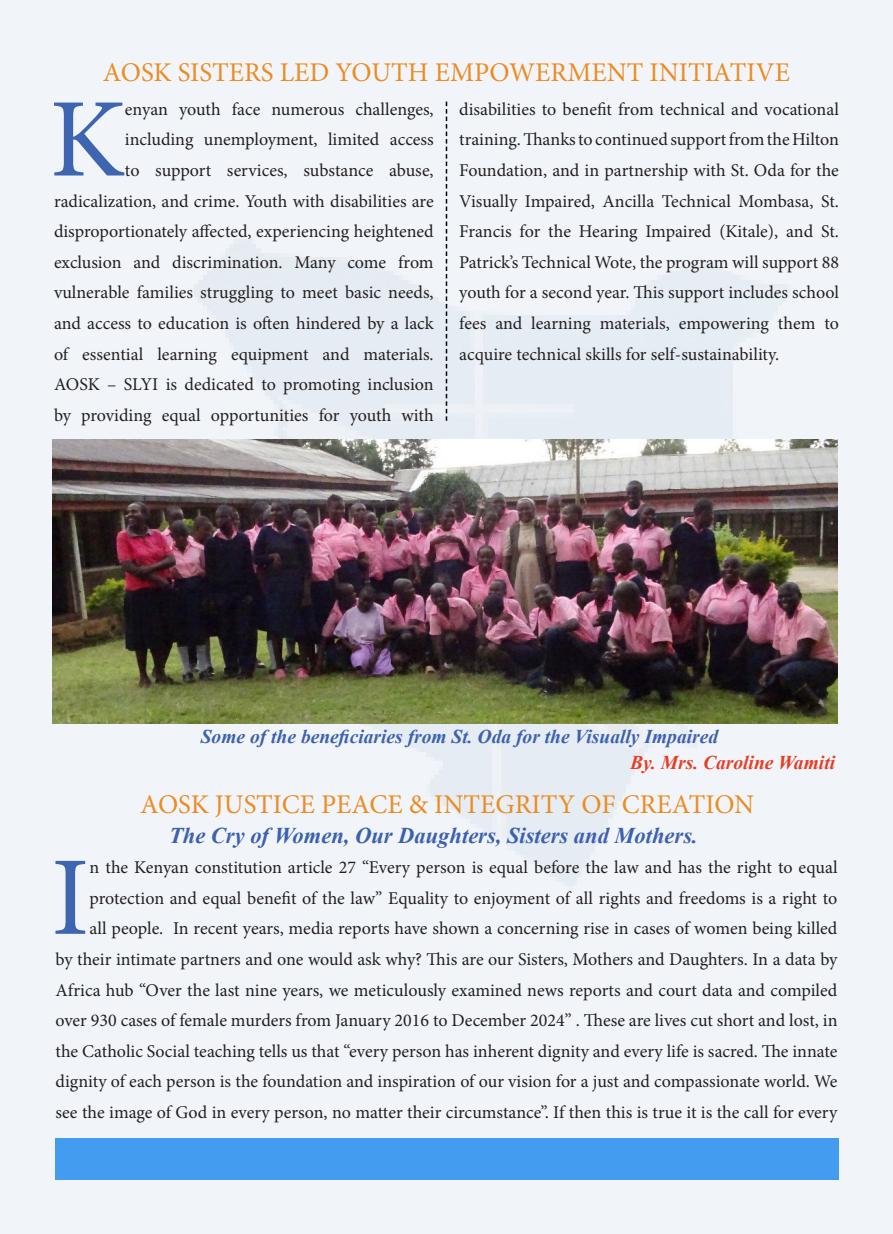
<style>
.page{position:relative;width:893px;height:1234px;background:#fff}
.page>*{position:absolute;margin:0;border:0;box-sizing:border-box;transform-origin:0 0}
.t1{font:112.2px "Minion Pro";color:#3d65b0}
.t2{font:27px "Minion Pro";color:#ec8c22}
.t3{font:italic 700 22.5px "Times New Roman";color:#3d61ad}
.t4{font:italic 700 19.5px "Times New Roman";color:#3d61ad}
.t5{font:italic 700 19.5px "Times New Roman";color:#e53e25}
.t6{font:18px/30.6px "Minion Pro";color:#231f20;text-align:right}
</style>
<div class="page">
<div style="left:0;top:0;width:893px;height:1233px;background:#f1f5fa"></div>
<div style="left:56px;top:1137px;width:783px;height:42px;background:#439cef"></div>
<img style="left:176px;top:229px;width:615px;height:657px">
<svg style="left:446px;top:102px;width:1px;height:319px"></svg>
<img style="left:52px;top:439px;width:785px;height:284px">
<p class="t2" style="left:103px;top:55px;width:689px">AOSK SISTERS LED YOUTH EMPOWERMENT INITIATIVE</p>
<p class="t6" style="left:54px;top:94px;width:381px">enyan youth face numerous challenges, including unemployment, limited access<br>to support services, substance abuse, radicalization, and crime. Youth with disabilities are disproportionately affected, experiencing heightened exclusion and discrimination. Many come from vulnerable families struggling to meet basic needs, and access to education is often hindered by a lack of essential learning equipment and materials.<br>AOSK – SLYI is dedicated to promoting inclusion by providing equal opportunities for youth with</p>
<p class="t6" style="left:459px;top:94px;width:381px;text-align:justify">disabilities to benefit from technical and vocational training. Thanks to continued support from the Hilton Foundation, and in partnership with St. Oda for the Visually Impaired, Ancilla Technical Mombasa, St.<br>Francis for the Hearing Impaired (Kitale), and St.<br>Patrick’s Technical Wote, the program will support 88 youth for a second year. This support includes school fees and learning materials, empowering them to acquire technical skills for self-sustainability.</p>
<p class="t1" style="left:50px;top:64px;width:77px">K</p>
<p class="t4" style="left:201px;top:722px;width:519px">Some of the beneficiaries from St. Oda for the Visually Impaired</p>
<p class="t5" style="left:630px;top:748px;width:206px">By. Mrs. Caroline Wamiti</p>
<p class="t2" style="left:140px;top:786px;width:616px">AOSK JUSTICE PEACE &amp; INTEGRITY OF CREATION</p>
<p class="t3" style="left:169px;top:819px;width:530px">The Cry of Women, Our Daughters, Sisters and Mothers.</p>
<p class="t6" style="left:56px;top:851px;width:784px">n the Kenyan constitution article 27 “Every person is equal before the law and has the right to equal protection and equal benefit of the law” Equality to enjoyment of all rights and freedoms is a right to<br>all people. In recent years, media reports have shown a concerning rise in cases of women being killed<br>by their intimate partners and one would ask why? This are our Sisters, Mothers and Daughters. In a data by Africa hub “Over the last nine years, we meticulously examined news reports and court data and compiled over 930 cases of female murders from January 2016 to December 2024” . These are lives cut short and lost, in the Catholic Social teaching tells us that “every person has inherent dignity and every life is sacred. The innate dignity of each person is the foundation and inspiration of our vision for a just and compassionate world. We see the image of God in every person, no matter their circumstance”. If then this is true it is the call for every</p>
<p class="t1" style="left:51px;top:822px;width:40px">I</p>
</div>
